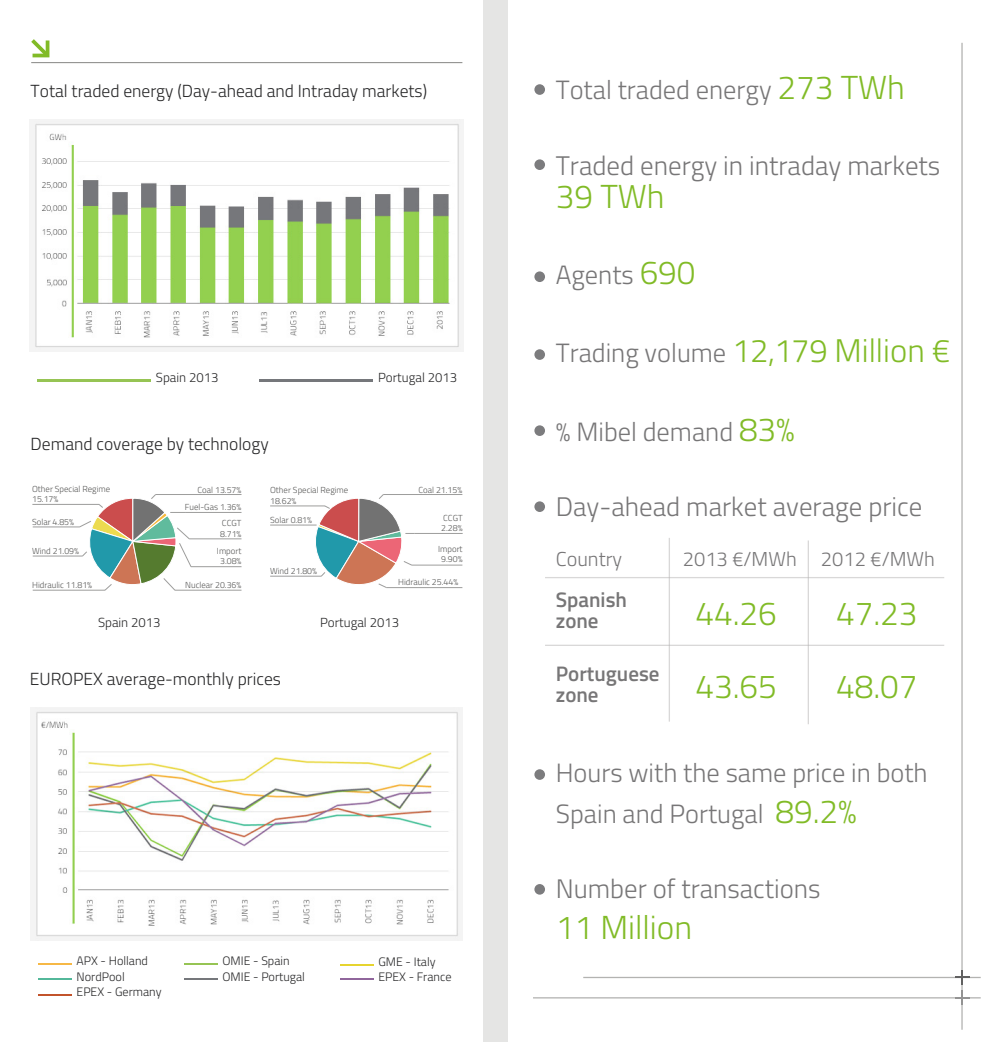
<style>
.page{position:relative;width:993px;height:1042px;background:#fff}
.page>*{position:absolute;margin:0;border:0;box-sizing:border-box;transform-origin:0 0}
.t1{font:300 33.25px/73.1px "Titillium Web";color:#81bb27}
.t2{font:300 32.73px "Titillium Web";color:#81bb27}
.t3{font:300 26.95px "Titillium Web";color:#777677}
.t4{font:300 26.78px "Titillium Web";color:#777677}
.t5{font:300 26.43px/40.9px "Titillium Web";color:#777677}
.t6{font:600 21px/21px "Titillium Web";color:#777677}
.t7{font:300 20.12px "Titillium Web";color:#777677}
.t8{font:300 17.5px "Titillium Web";color:#272728}
.t9{font:300 13.12px "Titillium Web";color:#272728}
.t10{font:300 12.25px "Titillium Web";color:#272728}
.t11{font:300 8.75px/10.5px "Titillium Web";color:#575756}
.s1{font-size:33.25px;color:#81bb27}
.s2{font-size:26.43px;color:#777677}
</style>
<div class="page">
<div style="left:483px;top:0;width:25px;height:1042px;background:#e5e5e4"></div>
<hr style="left:533px;top:997px;width:447px;height:1px;background:#676764">
<hr style="left:961px;top:43px;width:1px;height:986px;background:#676764">
<hr style="left:583px;top:977px;width:397px;height:1px;background:#676764">
<svg style="left:954px;top:991px;width:14px;height:14px"></svg>
<svg style="left:954px;top:970px;width:14px;height:14px"></svg>
<hr style="left:38px;top:379px;width:113px;height:2px;background:#96c454">
<hr style="left:260px;top:379px;width:113px;height:2px;background:#75777b">
<img style="left:30px;top:120px;width:433px;height:232px">
<hr style="left:39px;top:963px;width:33px;height:1px;background:#f6b846">
<hr style="left:184px;top:963px;width:33px;height:1px;background:#96c454">
<hr style="left:39px;top:978px;width:33px;height:1px;background:#53b89a">
<hr style="left:184px;top:978px;width:33px;height:1px;background:#75777b">
<hr style="left:39px;top:994px;width:33px;height:1px;background:#c2532b">
<hr style="left:340px;top:978px;width:33px;height:2px;background:#90669c">
<hr style="left:340px;top:964px;width:33px;height:1px;background:#e6d42f">
<img style="left:31px;top:707px;width:431px;height:233px">
<hr style="left:155px;top:494px;width:86px;height:1px;background:#9d9d9c">
<hr style="left:185px;top:512px;width:56px;height:1px;background:#9d9d9c">
<hr style="left:189px;top:538px;width:52px;height:1px;background:#9d9d9c">
<hr style="left:383px;top:494px;width:79px;height:1px;background:#9d9d9c">
<hr style="left:414px;top:533px;width:48px;height:1px;background:#9d9d9c">
<hr style="left:411px;top:565px;width:51px;height:1px;background:#9d9d9c">
<hr style="left:386px;top:587px;width:76px;height:1px;background:#9d9d9c">
<hr style="left:191px;top:566px;width:50px;height:1px;background:#9d9d9c">
<hr style="left:175px;top:590px;width:66px;height:1px;background:#9d9d9c">
<hr style="left:33px;top:590px;width:72px;height:1px;background:#9d9d9c">
<hr style="left:33px;top:556px;width:50px;height:1px;background:#9d9d9c">
<hr style="left:33px;top:527px;width:47px;height:1px;background:#9d9d9c">
<hr style="left:270px;top:576px;width:51px;height:1px;background:#9d9d9c">
<hr style="left:270px;top:525px;width:34px;height:1px;background:#9d9d9c">
<hr style="left:270px;top:506px;width:55px;height:1px;background:#9d9d9c">
<hr style="left:32px;top:504px;width:67px;height:1px;background:#9d9d9c">
<svg style="left:79px;top:494px;width:112px;height:97px"></svg>
<svg style="left:304px;top:494px;width:110px;height:95px"></svg>
<div style="left:534px;top:84px;width:11px;height:11px;background:#7c7c7e;border-radius:50%"></div>
<div style="left:534px;top:271px;width:11px;height:11px;background:#7c7c7e;border-radius:50%"></div>
<div style="left:534px;top:349px;width:11px;height:11px;background:#7c7c7e;border-radius:50%"></div>
<div style="left:534px;top:425px;width:11px;height:11px;background:#7c7c7e;border-radius:50%"></div>
<div style="left:534px;top:769px;width:11px;height:11px;background:#7c7c7e;border-radius:50%"></div>
<div style="left:534px;top:884px;width:11px;height:10px;background:#7c7c7e;border-radius:50%"></div>
<div style="left:534px;top:159px;width:11px;height:11px;background:#7c7c7e;border-radius:50%"></div>
<hr style="left:31px;top:62px;width:431px;height:1px;background:#676764">
<svg style="left:31px;top:39px;width:18px;height:18px"></svg>
<div style="left:534px;top:501px;width:11px;height:11px;background:#7c7c7e;border-radius:50%"></div>
<hr style="left:545px;top:577px;width:398px;height:1px;background:#b3b2b2">
<hr style="left:668px;top:538px;width:1px;height:183px;background:#b3b2b2">
<hr style="left:807px;top:540px;width:1px;height:184px;background:#b3b2b2">
<hr style="left:545px;top:645px;width:398px;height:1px;background:#b3b2b2">
<h3 class="t8" style="left:31px;top:78px;width:398px">Total traded energy (Day-ahead and Intraday markets)</h3>
<h3 class="t9" style="left:156px;top:367px;width:64px">Spain 2013</h3>
<h3 class="t9" style="left:378px;top:367px;width:81px">Portugal 2013</h3>
<h3 class="t8" style="left:31px;top:431px;width:240px">Demand coverage by technology</h3>
<p class="t11" style="left:32px;top:483px;width:80px">Other Special Regime<br>15.17%</p>
<p class="t11" style="left:418px;top:484px;width:45px">Coal 21.15%</p>
<p class="t11" style="left:441px;top:512px;width:23px">CCGT<br>2.28%</p>
<p class="t11" style="left:438px;top:543px;width:26px;text-align:center">Import<br>9.90%</p>
<p class="t11" style="left:398px;top:577px;width:62px">Hidraulic 25.44%</p>
<p class="t11" style="left:185px;top:480px;width:58px;line-height:17.7px;text-align:right">Coal 13.57%<br>Fuel-Gas 1.36%</p>
<p class="t11" style="left:220px;top:517px;width:23px">CCGT<br>8.71%</p>
<p class="t11" style="left:217px;top:545px;width:26px;text-align:center">Import<br>3.08%</p>
<p class="t11" style="left:270px;top:484px;width:80px">Other Special Regime<br>18.62%</p>
<p class="t11" style="left:270px;top:514px;width:43px">Solar 0.81%</p>
<p class="t11" style="left:32px;top:516px;width:43px">Solar 4.85%</p>
<p class="t11" style="left:32px;top:545px;width:48px">Wind 21.09%</p>
<p class="t11" style="left:270px;top:565px;width:48px">Wind 21.80%</p>
<p class="t11" style="left:32px;top:579px;width:62px">Hidraulic 11.81%</p>
<p class="t11" style="left:185px;top:579px;width:58px">Nuclear 20.36%</p>
<h3 class="t9" style="left:98px;top:613px;width:64px">Spain 2013</h3>
<h3 class="t9" style="left:320px;top:613px;width:81px">Portugal 2013</h3>
<h3 class="t8" style="left:30px;top:666px;width:252px">EUROPEX average-monthly prices</h3>
<h3 class="t10" style="left:77px;top:952px;width:73px">APX - Holland</h3>
<h3 class="t10" style="left:222px;top:952px;width:69px">OMIE - Spain</h3>
<h3 class="t10" style="left:77px;top:967px;width:50px">NordPool</h3>
<h3 class="t10" style="left:222px;top:967px;width:84px">OMIE - Portugal</h3>
<h3 class="t10" style="left:77px;top:983px;width:87px">EPEX - Germany</h3>
<h3 class="t10" style="left:378px;top:953px;width:59px">GME - Italy</h3>
<h3 class="t10" style="left:378px;top:967px;width:75px">EPEX - France</h3>
<h3 class="t5" style="left:555px;top:68px;width:350px">Total traded energy <span class="s1">273 TWh</span></h3>
<h3 class="t3" style="left:555px;top:146px;width:386px">Traded energy in intraday markets</h3>
<h1 class="t1" style="left:555px;top:158px;width:110px">39 TWh</h1>
<h3 class="t5" style="left:555px;top:253px;width:141px">Agents <span class="s1">690</span></h3>
<h2 class="t2" style="left:555px;top:326px;width:396px"><span class="s2">Trading volume</span> 12,179 Million €</h2>
<h3 class="t5" style="left:555px;top:410px;width:240px">% Mibel demand <span class="s1">83%</span></h3>
<h3 class="t3" style="left:555px;top:487px;width:368px">Day-ahead market average price</h3>
<h3 class="t7" style="left:555px;top:544px;width:68px">Country</h3>
<h3 class="t6" style="left:555px;top:588px;width:73px">Spanish zone</h3>
<h3 class="t6" style="left:555px;top:662px;width:105px">Portuguese zone</h3>
<h3 class="t7" style="left:682px;top:544px;width:115px">2013 €/MWh</h3>
<h1 class="t1" style="left:695px;top:575px;width:83px">44.26<br>43.65</h1>
<h3 class="t7" style="left:820px;top:544px;width:115px">2012 €/MWh</h3>
<h1 class="t1" style="left:835px;top:575px;width:83px">47.23<br>48.07</h1>
<h3 class="t5" style="left:555px;top:751px;width:373px">Hours with the same price in both<br>Spain and Portugal <span class="s1">89.2%</span></h3>
<h3 class="t4" style="left:555px;top:869px;width:266px">Number of transactions</h3>
<h1 class="t1" style="left:555px;top:889px;width:138px">11 Million</h1>
</div>
